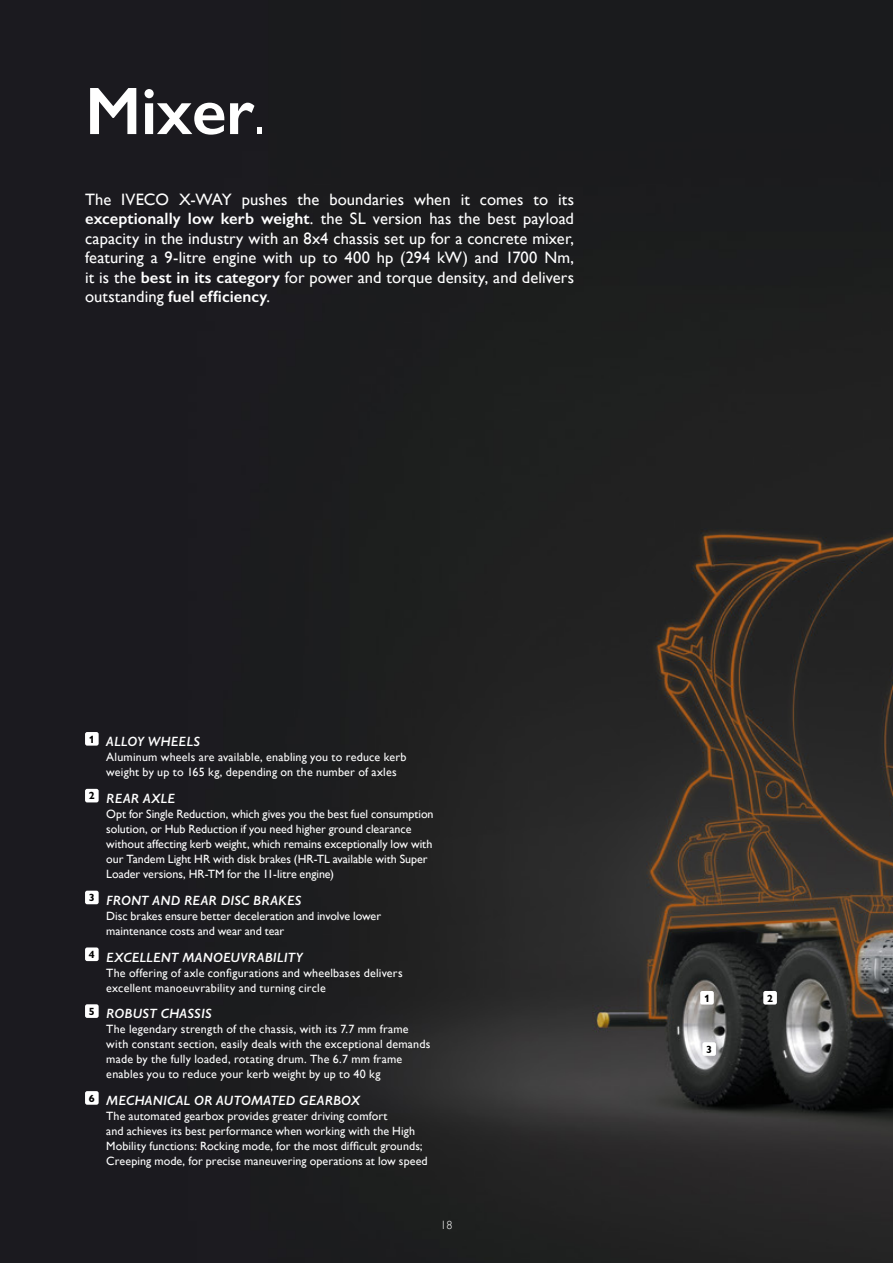
<style>
.page{position:relative;width:893px;height:1263px;background:#fff}
.page>*{position:absolute;margin:0;border:0;box-sizing:border-box;transform-origin:0 0}
.t1{font:600 67.5px "Gill Sans";letter-spacing:-.01em;color:#fff}
.t2{font:16.5px/19.5px "Gill Sans";letter-spacing:.005em;color:#fff;text-align:justify}
.t3{font:italic 600 13.5px "Gill Sans";letter-spacing:.01em;color:#fff}
.t4{font:12px/15px "Gill Sans";letter-spacing:.01em;color:#fff}
.t5{font:300 12px "Gill Sans";color:#fff}
.t6{font:700 10.5px "Gill Sans Nova";color:#000}
.s1{font-weight:300}
.s2{font-weight:600}
</style>
<div class="page">
<img style="left:0;top:0;width:893px;height:1263px">
<div style="left:700px;top:991px;width:14px;height:13px;background:#fff;border-radius:2px"></div>
<div style="left:763px;top:991px;width:14px;height:13px;background:#fff;border-radius:2px"></div>
<div style="left:702px;top:1042px;width:14px;height:14px;background:#fff;border-radius:2px"></div>
<div style="left:85px;top:732px;width:14px;height:14px;background:#fff;border-radius:2px"></div>
<div style="left:85px;top:789px;width:14px;height:13px;background:#fff;border-radius:2px"></div>
<div style="left:85px;top:891px;width:14px;height:13px;background:#fff;border-radius:2px"></div>
<div style="left:85px;top:947px;width:14px;height:14px;background:#fff;border-radius:2px"></div>
<div style="left:85px;top:1004px;width:14px;height:14px;background:#fff;border-radius:2px"></div>
<div style="left:85px;top:1091px;width:14px;height:14px;background:#fff;border-radius:2px"></div>
<h1 class="t1" style="left:85px;top:70px;width:182px">Mixer<span class="s1">.</span></h1>
<p class="t2" style="left:85px;top:189px;width:490px">The IVECO X-WAY pushes the boundaries when it comes to its <span class="s2">exceptionally low kerb weight</span>. the SL version has the best payload capacity in the industry with an 8x4 chassis set up for a concrete mixer, featuring a 9-litre engine with up to 400 hp (294 kW) and 1700 Nm, it is the <span class="s2">best in its category</span> for power and torque density, and delivers outstanding <span class="s2">fuel efficiency</span>.</p>
<p class="t3" style="left:89px;top:733px;width:113px"><sup>1</sup> ALLOY WHEELS</p>
<p class="t4" style="left:106px;top:749px;width:302px">Aluminum wheels are available, enabling you to reduce kerb weight by up to 165 kg, depending on the number of axles</p>
<p class="t3" style="left:89px;top:790px;width:88px"><sup>2</sup> REAR AXLE</p>
<p class="t4" style="left:106px;top:806px;width:329px">Opt for Single Reduction, which gives you the best fuel consumption solution, or Hub Reduction if you need higher ground clearance without affecting kerb weight, which remains exceptionally low with our Tandem Light HR with disk brakes (HR-TL available with Super Loader versions, HR-TM for the 11-litre engine)</p>
<p class="t3" style="left:89px;top:892px;width:214px"><sup>3</sup> FRONT AND REAR DISC BRAKES</p>
<p class="t4" style="left:106px;top:908px;width:276px">Disc brakes ensure better deceleration and involve lower maintenance costs and wear and tear</p>
<p class="t3" style="left:89px;top:949px;width:216px"><sup>4</sup> EXCELLENT MANOEUVRABILITY</p>
<p class="t4" style="left:106px;top:965px;width:298px">The offering of axle configurations and wheelbases delivers excellent manoeuvrability and turning circle</p>
<p class="t3" style="left:89px;top:1005px;width:125px"><sup>5</sup> ROBUST CHASSIS</p>
<p class="t4" style="left:106px;top:1022px;width:326px">The legendary strength of the chassis, with its 7.7 mm frame with constant section, easily deals with the exceptional demands made by the fully loaded, rotating drum. The 6.7 mm frame enables you to reduce your kerb weight by up to 40 kg</p>
<p class="t3" style="left:89px;top:1092px;width:273px"><sup>6</sup> MECHANICAL OR AUTOMATED GEARBOX</p>
<p class="t4" style="left:106px;top:1108px;width:323px">The automated gearbox provides greater driving comfort<br>and achieves its best performance when working with the High Mobility functions: Rocking mode, for the most difficult grounds; Creeping mode, for precise maneuvering operations at low speed</p>
<p class="t5" style="left:440px;top:1215px;width:13px">18</p>
<p class="t6" style="left:704px;top:991px;width:7px">1</p>
<p class="t6" style="left:767px;top:991px;width:7px">2</p>
<p class="t6" style="left:706px;top:1043px;width:7px">3</p>
</div>
